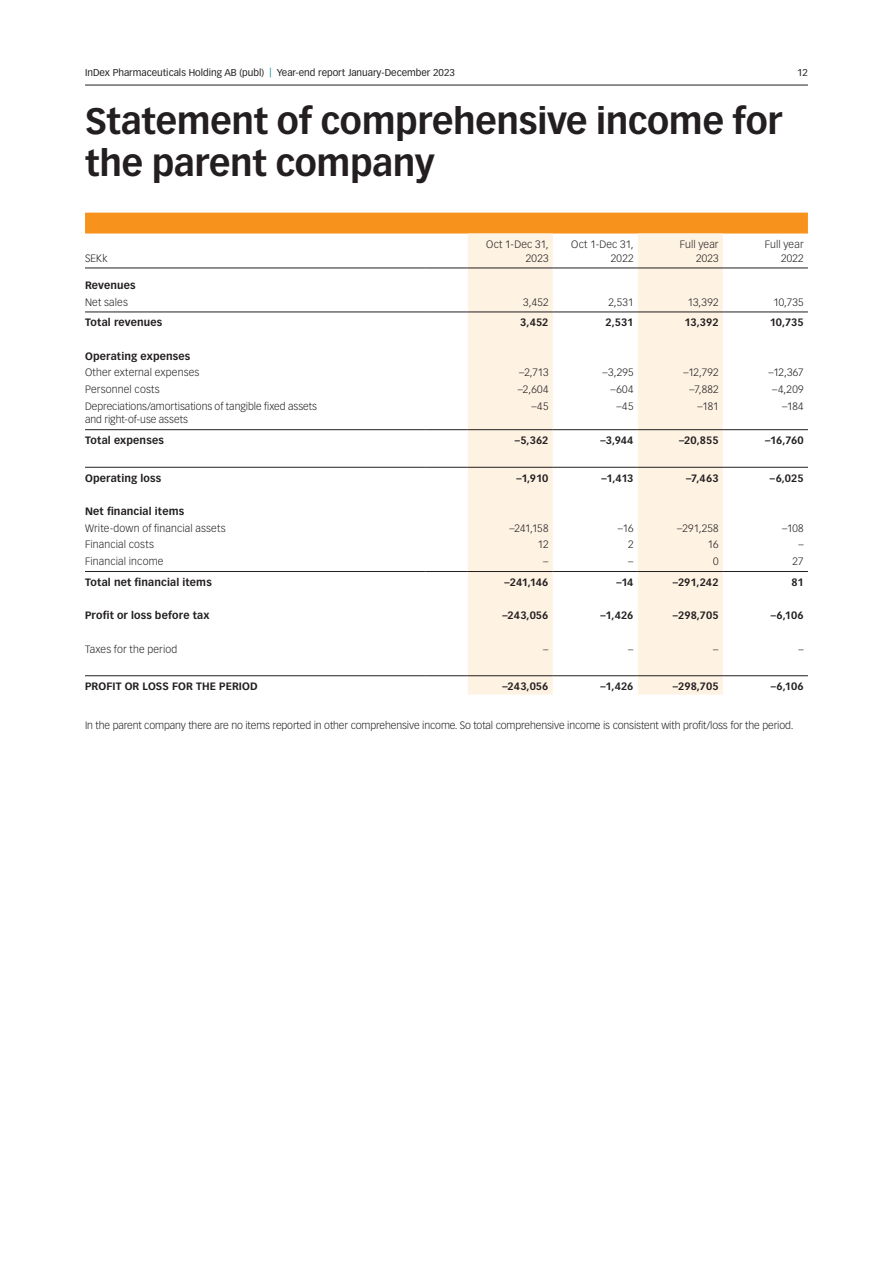
<style>
.page{position:relative;width:893px;height:1263px;background:#fff}
.page>*{position:absolute;margin:0;border:0;box-sizing:border-box;transform-origin:0 0}
.t1{font:700 36px/42px "Vectora LT Pro";letter-spacing:-.01em;color:#231f20}
.t2{font:300 10.5px/13.5px "Vectora LT Pro";letter-spacing:.005em;color:#231f20;text-align:right}
.t3{font:700 10.5px "Vectora LT Pro";letter-spacing:.015em;color:#231f20}
.t4{font:300 10.5px/13.5px "Vectora LT Pro";letter-spacing:.025em;color:#231f20;text-align:right}
.t5{font:9.75px "Vectora LT Pro";color:#231f20}
.s1{color:#007d8c}
</style>
<div class="page">
<hr style="left:85px;top:85px;width:723px;height:1px;background:#231f20">
<div style="left:85px;top:213px;width:723px;height:21px;background:#f7931d"></div>
<svg style="left:468px;top:234px;width:255px;height:460px;fill:#fef2e3"></svg>
<hr style="left:85px;top:268px;width:340px;height:1px;background:#231f20">
<hr style="left:425px;top:268px;width:43px;height:1px;background:#231f20">
<hr style="left:468px;top:268px;width:85px;height:1px;background:#231f20">
<hr style="left:553px;top:268px;width:85px;height:1px;background:#231f20">
<hr style="left:638px;top:268px;width:85px;height:1px;background:#231f20">
<hr style="left:723px;top:268px;width:85px;height:1px;background:#231f20">
<hr style="left:85px;top:312px;width:340px;height:1px;background:#231f20">
<hr style="left:425px;top:312px;width:43px;height:1px;background:#231f20">
<hr style="left:468px;top:312px;width:85px;height:1px;background:#231f20">
<hr style="left:553px;top:312px;width:85px;height:1px;background:#231f20">
<hr style="left:638px;top:312px;width:85px;height:1px;background:#231f20">
<hr style="left:723px;top:312px;width:85px;height:1px;background:#231f20">
<hr style="left:85px;top:429px;width:340px;height:1px;background:#231f20">
<hr style="left:425px;top:429px;width:43px;height:1px;background:#231f20">
<hr style="left:85px;top:467px;width:340px;height:1px;background:#231f20">
<hr style="left:425px;top:467px;width:43px;height:1px;background:#231f20">
<hr style="left:468px;top:429px;width:85px;height:1px;background:#231f20">
<hr style="left:553px;top:429px;width:85px;height:1px;background:#231f20">
<hr style="left:638px;top:429px;width:85px;height:1px;background:#231f20">
<hr style="left:723px;top:429px;width:85px;height:1px;background:#231f20">
<hr style="left:468px;top:467px;width:85px;height:1px;background:#231f20">
<hr style="left:553px;top:467px;width:85px;height:1px;background:#231f20">
<hr style="left:638px;top:467px;width:85px;height:1px;background:#231f20">
<hr style="left:723px;top:467px;width:85px;height:1px;background:#231f20">
<hr style="left:85px;top:571px;width:340px;height:1px;background:#231f20">
<hr style="left:425px;top:571px;width:43px;height:1px;background:#231f20">
<hr style="left:723px;top:571px;width:85px;height:1px;background:#231f20">
<hr style="left:85px;top:675px;width:340px;height:1px;background:#231f20">
<hr style="left:425px;top:675px;width:43px;height:1px;background:#231f20">
<hr style="left:468px;top:675px;width:85px;height:1px;background:#231f20">
<hr style="left:553px;top:675px;width:85px;height:1px;background:#231f20">
<hr style="left:638px;top:675px;width:85px;height:1px;background:#231f20">
<hr style="left:723px;top:675px;width:85px;height:1px;background:#231f20">
<hr style="left:468px;top:571px;width:85px;height:1px;background:#231f20">
<hr style="left:553px;top:571px;width:85px;height:1px;background:#231f20">
<hr style="left:638px;top:571px;width:85px;height:1px;background:#231f20">
<p class="t5" style="left:85px;top:67px;width:371px">InDex Pharmaceuticals Holding AB (publ) <span class="s1">|</span> Year-end report January-December 2023</p>
<p class="t5" style="left:797px;top:67px;width:12px">12</p>
<h1 class="t1" style="left:85px;top:100px;width:698px">Statement of comprehensive income for the parent company</h1>
<p class="t2" style="left:85px;top:251px;width:24px">SEKk</p>
<p class="t4" style="left:486px;top:238px;width:64px">Oct 1-Dec 31,<br>2023</p>
<p class="t4" style="left:571px;top:238px;width:64px">Oct 1-Dec 31,<br>2022</p>
<p class="t2" style="left:680px;top:238px;width:40px">Full year<br>2023</p>
<p class="t2" style="left:765px;top:238px;width:40px">Full year<br>2022</p>
<p class="t3" style="left:85px;top:279px;width:52px">Revenues</p>
<p class="t2" style="left:85px;top:295px;width:44px">Net sales</p>
<p class="t2" style="left:523px;top:295px;width:27px">3,452</p>
<p class="t2" style="left:608px;top:295px;width:27px">2,531</p>
<p class="t2" style="left:688px;top:295px;width:32px">13,392</p>
<p class="t2" style="left:773px;top:295px;width:32px">10,735</p>
<p class="t3" style="left:85px;top:316px;width:79px">Total revenues</p>
<p class="t3" style="left:520px;top:316px;width:30px">3,452</p>
<p class="t3" style="left:606px;top:316px;width:29px">2,531</p>
<p class="t3" style="left:684px;top:316px;width:36px">13,392</p>
<p class="t3" style="left:770px;top:316px;width:35px">10,735</p>
<p class="t3" style="left:85px;top:350px;width:107px">Operating expenses</p>
<p class="t2" style="left:85px;top:366px;width:116px">Other external expenses</p>
<p class="t2" style="left:519px;top:366px;width:31px">–2,713</p>
<p class="t2" style="left:603px;top:366px;width:32px">–3,295</p>
<p class="t2" style="left:683px;top:366px;width:37px">–12,792</p>
<p class="t2" style="left:768px;top:366px;width:37px">–12,367</p>
<p class="t2" style="left:85px;top:383px;width:76px">Personnel costs</p>
<p class="t2" style="left:518px;top:383px;width:32px">–2,604</p>
<p class="t2" style="left:610px;top:383px;width:24px">–604</p>
<p class="t2" style="left:689px;top:383px;width:31px">–7,882</p>
<p class="t2" style="left:772px;top:383px;width:33px">–4,209</p>
<p class="t2" style="left:85px;top:399px;width:233px;text-align:left">Depreciations/amortisations of tangible fixed assets and right-of-use assets</p>
<p class="t2" style="left:531px;top:399px;width:19px">–45</p>
<p class="t2" style="left:616px;top:399px;width:19px">–45</p>
<p class="t2" style="left:697px;top:399px;width:23px">–181</p>
<p class="t2" style="left:782px;top:399px;width:23px">–184</p>
<p class="t3" style="left:85px;top:434px;width:80px">Total expenses</p>
<p class="t3" style="left:515px;top:434px;width:35px">–5,362</p>
<p class="t3" style="left:600px;top:434px;width:35px">–3,944</p>
<p class="t3" style="left:679px;top:434px;width:41px">–20,855</p>
<p class="t3" style="left:765px;top:434px;width:40px">–16,760</p>
<p class="t3" style="left:85px;top:472px;width:78px">Operating loss</p>
<p class="t3" style="left:516px;top:472px;width:34px">–1,910</p>
<p class="t3" style="left:601px;top:472px;width:34px">–1,413</p>
<p class="t3" style="left:686px;top:472px;width:34px">–7,463</p>
<p class="t3" style="left:770px;top:472px;width:35px">–6,025</p>
<p class="t3" style="left:85px;top:505px;width:101px">Net financial items</p>
<p class="t2" style="left:85px;top:521px;width:142px">Write-down of financial assets</p>
<p class="t2" style="left:509px;top:521px;width:41px">–241,158</p>
<p class="t2" style="left:618px;top:521px;width:17px">–16</p>
<p class="t2" style="left:677px;top:521px;width:43px">–291,258</p>
<p class="t2" style="left:782px;top:521px;width:23px">–108</p>
<p class="t2" style="left:85px;top:538px;width:70px">Financial costs</p>
<p class="t2" style="left:538px;top:538px;width:12px">12</p>
<p class="t2" style="left:628px;top:538px;width:7px">2</p>
<p class="t2" style="left:708px;top:538px;width:12px">16</p>
<p class="t2" style="left:798px;top:538px;width:7px">–</p>
<p class="t2" style="left:85px;top:555px;width:80px">Financial income</p>
<p class="t2" style="left:543px;top:555px;width:7px">–</p>
<p class="t2" style="left:628px;top:555px;width:7px">–</p>
<p class="t2" style="left:713px;top:555px;width:7px">0</p>
<p class="t2" style="left:792px;top:555px;width:13px">27</p>
<p class="t3" style="left:85px;top:576px;width:128px">Total net financial items</p>
<p class="t3" style="left:504px;top:576px;width:45px">–241,146</p>
<p class="t3" style="left:616px;top:576px;width:19px">–14</p>
<p class="t3" style="left:673px;top:576px;width:47px">–291,242</p>
<p class="t3" style="left:791px;top:576px;width:14px">81</p>
<p class="t3" style="left:85px;top:609px;width:126px">Profit or loss before tax</p>
<p class="t3" style="left:502px;top:609px;width:48px">–243,056</p>
<p class="t3" style="left:601px;top:609px;width:34px">–1,426</p>
<p class="t3" style="left:673px;top:609px;width:47px">–298,705</p>
<p class="t3" style="left:771px;top:609px;width:34px">–6,106</p>
<p class="t2" style="left:85px;top:642px;width:94px">Taxes for the period</p>
<p class="t2" style="left:543px;top:642px;width:7px">–</p>
<p class="t2" style="left:628px;top:642px;width:7px">–</p>
<p class="t2" style="left:713px;top:642px;width:7px">–</p>
<p class="t2" style="left:798px;top:642px;width:7px">–</p>
<p class="t3" style="left:85px;top:680px;width:174px">PROFIT OR LOSS FOR THE PERIOD</p>
<p class="t3" style="left:502px;top:680px;width:48px">–243,056</p>
<p class="t3" style="left:601px;top:680px;width:34px">–1,426</p>
<p class="t3" style="left:673px;top:680px;width:47px">–298,705</p>
<p class="t3" style="left:771px;top:680px;width:34px">–6,106</p>
<p class="t2" style="left:85px;top:718px;width:710px">In the parent company there are no items reported in other comprehensive income. So total comprehensive income is consistent with profit/loss for the period.</p>
</div>
